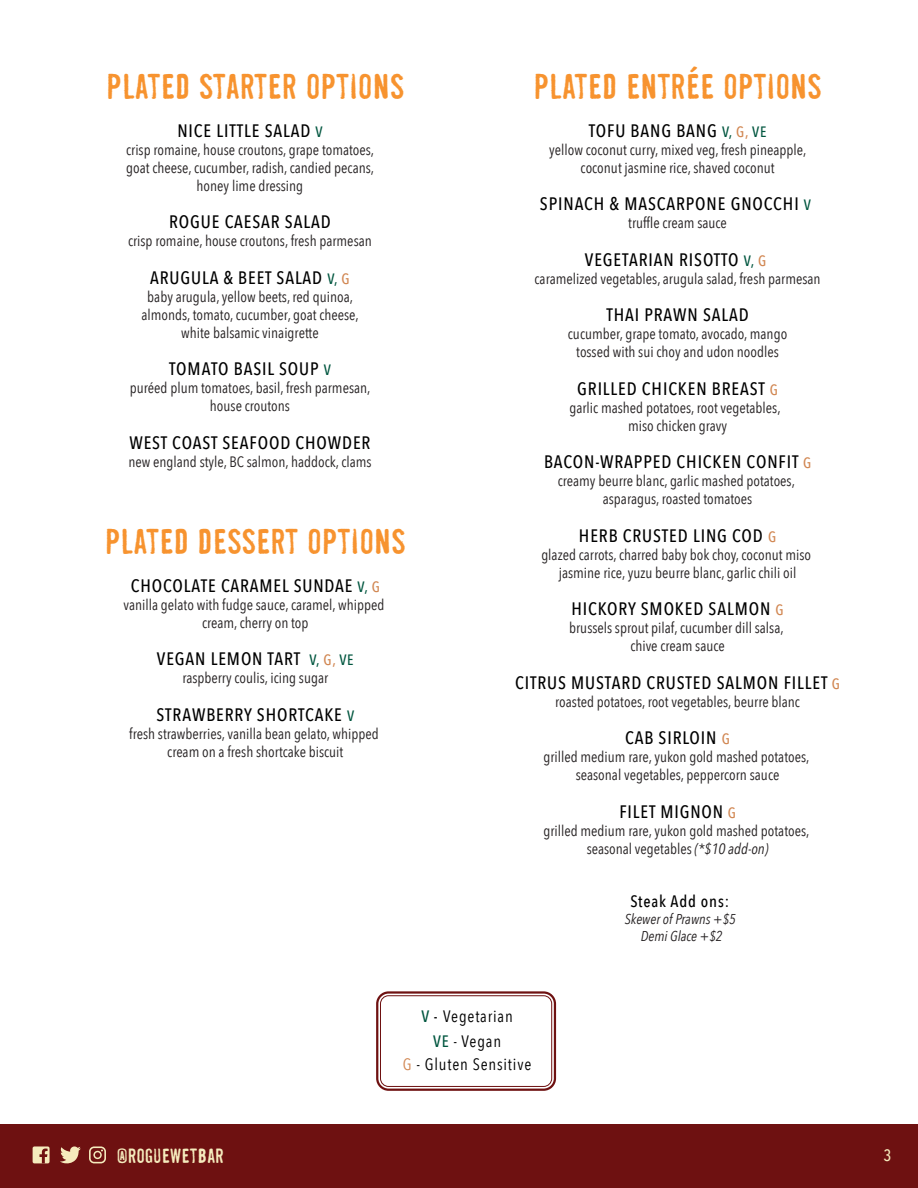
<style>
.page{position:relative;width:918px;height:1188px;background:#fff}
.page>*{position:absolute;margin:0;border:0;box-sizing:border-box;transform-origin:0 0}
.t1{font:34.5px "Shenzhen Industrial";color:#f7932f}
.t2{font:19.8px "Shenzhen Industrial";color:#f5ebbd}
.t3{font:500 18px "Avenir Next Condensed";letter-spacing:.05em;color:#000}
.t4{font:16.5px "Avenir Next Condensed";letter-spacing:.05em;color:#000}
.t5{font:500 16.5px "Avenir Next Condensed";letter-spacing:.05em;color:#000}
.t6{font:500 16.5px "Avenir Next Condensed";color:#f5ebbd}
.t7{font:15px/18px "Avenir Next Condensed";color:#231f20;text-align:center}
.t8{font:italic 14.25px/17.1px "Avenir Next Condensed";color:#231f20;text-align:center}
.s1{font-size:15px;color:#01563f}
.s2{font-size:15px;color:#d18651}
.s3{font-style:italic}
.s4{font-weight:500;color:#01563f}
.s5{font-weight:500}
.s6{color:#d18652}
</style>
<div class="page">
<div style="left:0;top:1124px;width:918px;height:64px;background:#6e1111"></div>
<svg style="left:60px;top:1146px;width:21px;height:18px"></svg>
<svg style="left:89px;top:1146px;width:17px;height:17px"></svg>
<div style="left:33px;top:1146px;width:17px;height:17px;background:#f5ebbd;border-radius:2px"></div>
<svg style="left:39px;top:1149px;width:9px;height:14px"></svg>
<div style="left:376px;top:991px;width:180px;height:100px;border:2px solid #6e1111;border-radius:11px"></div>
<div style="left:380px;top:995px;width:172px;height:92px;border:1px solid #6e1111;border-radius:8px"></div>
<h1 class="t1" style="left:106px;top:64px;width:300px">PLATED STARTER OPTIONS</h1>
<p class="t3" style="left:177px;top:120px;width:147px">NICE LITTLE SALAD <span class="s1">V</span></p>
<p class="t7" style="left:126px;top:140px;width:249px">crisp romaine, house croutons, grape tomatoes, goat cheese, cucumber, radish, candied pecans, honey lime dressing</p>
<p class="t3" style="left:169px;top:211px;width:163px">ROGUE CAESAR SALAD</p>
<p class="t7" style="left:128px;top:231px;width:245px">crisp romaine, house croutons, fresh parmesan</p>
<p class="t3" style="left:150px;top:267px;width:201px">ARUGULA &amp; BEET SALAD <span class="s1">V,</span> <span class="s2">G</span></p>
<p class="t7" style="left:141px;top:287px;width:219px">baby arugula, yellow beets, red quinoa, almonds, tomato, cucumber, goat cheese, white balsamic vinaigrette</p>
<p class="t3" style="left:169px;top:358px;width:163px">TOMATO BASIL SOUP <span class="s1">V</span></p>
<p class="t7" style="left:130px;top:378px;width:242px">puréed plum tomatoes, basil, fresh parmesan, house croutons</p>
<p class="t3" style="left:129px;top:432px;width:243px">WEST COAST SEAFOOD CHOWDER</p>
<p class="t7" style="left:128px;top:452px;width:245px">new england style, BC salmon, haddock, clams</p>
<h1 class="t1" style="left:105px;top:519px;width:302px">PLATED DESSERT OPTIONS</h1>
<p class="t3" style="left:131px;top:574px;width:251px">CHOCOLATE CARAMEL SUNDAE <span class="s1">V,</span> <span class="s2">G</span></p>
<p class="t7" style="left:123px;top:595px;width:262px">vanilla gelato with fudge sauce, caramel, whipped cream, cherry on top</p>
<p class="t3" style="left:157px;top:648px;width:198px">VEGAN LEMON TART <span class="s1">V,</span> <span class="s2">G,</span> <span class="s1">VE</span></p>
<p class="t7" style="left:182px;top:668px;width:147px">raspberry coulis, icing sugar</p>
<p class="t3" style="left:157px;top:703px;width:199px">STRAWBERRY SHORTCAKE <span class="s1">V</span></p>
<p class="t7" style="left:129px;top:724px;width:251px">fresh strawberries, vanilla bean gelato, whipped cream on a fresh shortcake biscuit</p>
<h1 class="t1" style="left:533px;top:64px;width:290px">PLATED ENTRÉE OPTIONS</h1>
<p class="t3" style="left:589px;top:120px;width:179px">TOFU BANG BANG <span class="s1">V,</span> <span class="s2">G,</span> <span class="s1">VE</span></p>
<p class="t7" style="left:549px;top:140px;width:259px">yellow coconut curry, mixed veg, fresh pineapple, coconut jasmine rice, shaved coconut</p>
<p class="t3" style="left:540px;top:193px;width:273px">SPINACH &amp; MASCARPONE GNOCCHI <span class="s1">V</span></p>
<p class="t7" style="left:628px;top:213px;width:100px">truffle cream sauce</p>
<p class="t3" style="left:585px;top:249px;width:183px">VEGETARIAN RISOTTO <span class="s1">V,</span> <span class="s2">G</span></p>
<p class="t7" style="left:535px;top:269px;width:288px">caramelized vegetables, arugula salad, fresh parmesan</p>
<p class="t3" style="left:606px;top:304px;width:144px">THAI PRAWN SALAD</p>
<p class="t7" style="left:568px;top:324px;width:221px">cucumber, grape tomato, avocado, mango tossed with sui choy and udon noodles</p>
<p class="t3" style="left:577px;top:378px;width:202px">GRILLED CHICKEN BREAST <span class="s2">G</span></p>
<p class="t7" style="left:569px;top:398px;width:213px">garlic mashed potatoes, root vegetables, miso chicken gravy</p>
<p class="t3" style="left:544px;top:451px;width:269px">BACON-WRAPPED CHICKEN CONFIT <span class="s2">G</span></p>
<p class="t7" style="left:558px;top:471px;width:239px">creamy beurre blanc, garlic mashed potatoes, asparagus, roasted tomatoes</p>
<p class="t3" style="left:579px;top:525px;width:199px">HERB CRUSTED LING COD <span class="s2">G</span></p>
<p class="t7" style="left:541px;top:545px;width:271px">glazed carrots, charred baby bok choy, coconut miso jasmine rice, yuzu beurre blanc, garlic chili oil</p>
<p class="t3" style="left:571px;top:598px;width:214px">HICKORY SMOKED SALMON <span class="s2">G</span></p>
<p class="t7" style="left:569px;top:618px;width:216px">brussels sprout pilaf, cucumber dill salsa, chive cream sauce</p>
<p class="t3" style="left:515px;top:672px;width:326px">CITRUS MUSTARD CRUSTED SALMON FILLET <span class="s2">G</span></p>
<p class="t7" style="left:555px;top:692px;width:246px">roasted potatoes, root vegetables, beurre blanc</p>
<p class="t3" style="left:625px;top:727px;width:106px">CAB SIRLOIN <span class="s2">G</span></p>
<p class="t7" style="left:543px;top:747px;width:267px">grilled medium rare, yukon gold mashed potatoes, seasonal vegetables, peppercorn sauce</p>
<p class="t3" style="left:619px;top:801px;width:118px">FILET MIGNON <span class="s2">G</span></p>
<p class="t7" style="left:543px;top:821px;width:267px">grilled medium rare, yukon gold mashed potatoes, seasonal vegetables <span class="s3">(*$10 add-on)</span></p>
<p class="t5" style="left:630px;top:891px;width:100px">Steak Add ons:</p>
<p class="t8" style="left:625px;top:910px;width:113px">Skewer of Prawns +$5<br>Demi Glace +$2</p>
<p class="t4" style="left:421px;top:1003px;width:93px"><span class="s4">V</span> <span class="s5">-</span> Vegetarian</p>
<p class="t4" style="left:403px;top:1050px;width:130px"><span class="s6">G</span> - Gluten Sensitive</p>
<p class="t4" style="left:433px;top:1028px;width:70px"><span class="s4">VE</span> - Vegan</p>
<h2 class="t2" style="left:117px;top:1143px;width:109px">@ROGUEWETBAR</h2>
<p class="t6" style="left:883px;top:1145px;width:9px">3</p>
</div>
